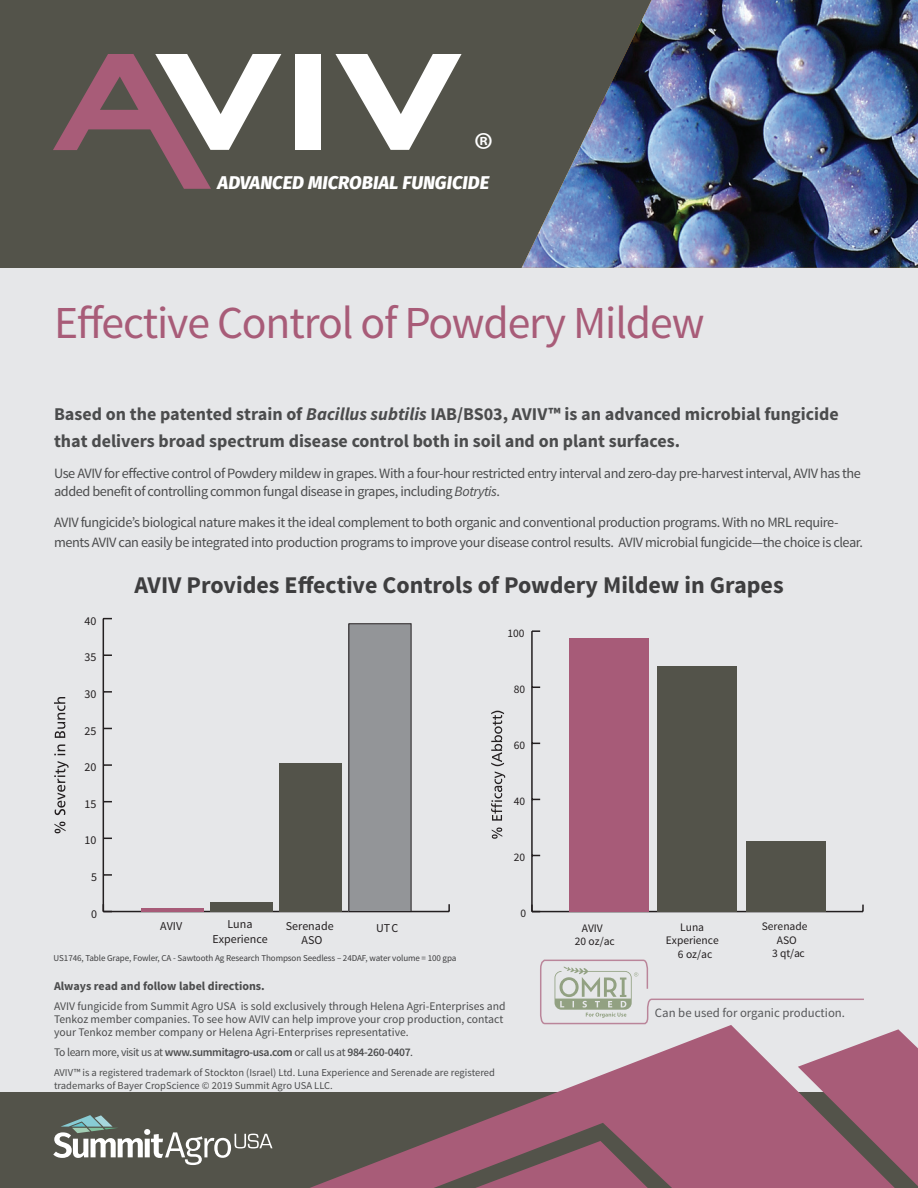
<style>
.page{position:relative;width:918px;height:1188px;background:#e6e7e9}
.page>*{position:absolute;margin:0;border:0;box-sizing:border-box;transform-origin:0 0}
.t1{font:48.3px "Myriad Pro";color:#fff}
.t2{font:45.75px "Source Sans Pro";letter-spacing:-.025em;color:#a85c78}
.t3{font:700 24px "Source Sans Pro";color:#3e3e3f}
.t4{font:italic 800 18.45px "Fira Sans";color:#fff}
.t5{font:700 18px/27px "Source Sans Pro";color:#4b4c4d}
.t6{font:14.25px/18.8px "Source Sans Pro";letter-spacing:-.03em;color:#4b4c4d}
.t7{font:12.75px "Source Sans Pro";color:#57585a}
.t8{font:12px/14.4px "Source Sans Pro";color:#231f20;text-align:center}
.t9{font:700 12px "Source Sans Pro";color:#4b4c4d}
.t10{font:11.7px/12.8px "Source Sans Pro";color:#4b4c4d}
.t11{font:600 11.7px "Source Sans Pro";letter-spacing:-.03em;color:#4b4c4d}
.t12{font:11.55px/13.8px "Source Sans Pro";color:#231f20;text-align:center}
.t13{font:10.5px/12.8px "Source Sans Pro";color:#4b4c4d}
.t14{font:9px "Source Sans Pro";letter-spacing:-.01em;color:#3e3e3f}
.s1{font-style:italic}
.s2{font-weight:400}
</style>
<div class="page">
<div style="left:0;top:1093px;width:918px;height:95px;background:#53534a"></div>
<svg style="left:309px;top:1092px;width:166px;height:96px"></svg>
<svg style="left:53px;top:1115px;width:220px;height:50px"></svg>
<div style="left:0;top:0;width:679px;height:268px;background:#53534a"></div>
<img style="left:522px;top:0;width:396px;height:268px">
<svg style="left:53px;top:54px;width:228px;height:135px"></svg>
<svg style="left:335px;top:54px;width:127px;height:96px"></svg>
<div style="left:296px;top:54px;width:25px;height:96px;background:#fff"></div>
<svg style="left:475px;top:959px;width:443px;height:229px"></svg>
<svg style="left:448px;top:904px;width:2px;height:8px"></svg>
<hr style="left:103px;top:911px;width:346px;height:1px;background:#231f20">
<svg style="left:104px;top:654px;width:8px;height:2px"></svg>
<svg style="left:104px;top:691px;width:8px;height:2px"></svg>
<svg style="left:104px;top:764px;width:8px;height:2px"></svg>
<svg style="left:104px;top:874px;width:8px;height:2px"></svg>
<svg style="left:104px;top:904px;width:8px;height:7px"></svg>
<hr style="left:103px;top:619px;width:1px;height:293px;background:#231f20">
<div style="left:349px;top:624px;width:62px;height:288px;background:#939598"></div>
<div style="left:348px;top:623px;width:63px;height:289px;border:1px solid #231f20"></div>
<div style="left:280px;top:763px;width:62px;height:149px;background:#53534a"></div>
<div style="left:211px;top:902px;width:62px;height:10px;background:#53534a"></div>
<hr style="left:141px;top:908px;width:63px;height:4px;background:#a75b78">
<svg style="left:54px;top:822px;width:12px;height:11px"></svg>
<svg style="left:54px;top:761px;width:15px;height:54px"></svg>
<svg style="left:54px;top:744px;width:11px;height:11px"></svg>
<svg style="left:54px;top:697px;width:11px;height:41px"></svg>
<svg style="left:492px;top:828px;width:10px;height:11px"></svg>
<svg style="left:491px;top:711px;width:14px;height:110px"></svg>
<svg style="left:862px;top:905px;width:2px;height:7px"></svg>
<hr style="left:532px;top:911px;width:331px;height:1px;background:#231f20">
<svg style="left:532px;top:630px;width:8px;height:2px"></svg>
<hr style="left:531px;top:631px;width:2px;height:281px;background:#231f20">
<div style="left:746px;top:841px;width:79px;height:71px;background:#53534a"></div>
<div style="left:658px;top:666px;width:79px;height:246px;background:#53534a"></div>
<div style="left:569px;top:638px;width:80px;height:274px;background:#a75b78"></div>
<h1 class="t1" style="left:473px;top:121px;width:22px">®</h1>
<p class="t4" style="left:218px;top:166px;width:273px">ADVANCED MICROBIAL FUNGICIDE</p>
<h2 class="t2" style="left:54px;top:295px;width:652px">Effective Control of Powdery Mildew</h2>
<p class="t5" style="left:54px;top:401px;width:786px">Based on the patented strain of <span class="s1">Bacillus subtilis</span> IAB/BS03, AVIV™ is an advanced microbial fungicide that delivers broad spectrum disease control both in soil and on plant surfaces.</p>
<p class="t6" style="left:54px;top:464px;width:809px">Use AVIV for effective control of Powdery mildew in grapes. With a four-hour restricted entry interval and zero-day pre-harvest interval, AVIV has the added benefit of controlling common fungal disease in grapes, including <span class="s1">Botrytis</span>.</p>
<p class="t6" style="left:54px;top:513px;width:811px;line-height:19.5px">AVIV fungicide’s biological nature makes it the ideal complement to both organic and conventional production programs. With no MRL require&shy;ments AVIV can easily be integrated into production programs to improve your disease control results. AVIV microbial fungicide—the choice is clear.</p>
<p class="t8" style="left:85px;top:614px;width:13px">40</p>
<p class="t8" style="left:85px;top:650px;width:13px">35</p>
<p class="t8" style="left:85px;top:687px;width:13px">30</p>
<p class="t8" style="left:85px;top:724px;width:13px">25</p>
<p class="t8" style="left:85px;top:760px;width:13px">20</p>
<p class="t8" style="left:85px;top:797px;width:13px">15</p>
<p class="t8" style="left:85px;top:833px;width:13px">10</p>
<p class="t8" style="left:91px;top:870px;width:7px">5</p>
<p class="t8" style="left:91px;top:907px;width:7px">0</p>
<h3 class="t3" style="left:134px;top:570px;width:651px">AVIV Provides Effective Controls of Powdery Mildew in Grapes</h3>
<p class="t12" style="left:508px;top:626px;width:19px">100</p>
<p class="t12" style="left:514px;top:683px;width:13px">80</p>
<p class="t12" style="left:514px;top:739px;width:13px">60</p>
<p class="t12" style="left:514px;top:795px;width:13px">40</p>
<p class="t12" style="left:514px;top:851px;width:13px">20</p>
<p class="t12" style="left:520px;top:907px;width:7px">0</p>
<p class="t8" style="left:160px;top:919px;width:24px">AVIV</p>
<p class="t8" style="left:212px;top:917px;width:57px">Luna<br>Experience</p>
<p class="t8" style="left:286px;top:919px;width:49px">Serenade</p>
<p class="t8" style="left:376px;top:921px;width:24px">UTC</p>
<p class="t8" style="left:302px;top:933px;width:22px">ASO</p>
<p class="t14" style="left:54px;top:952px;width:404px">US1746, Table Grape, Fowler, CA - Sawtooth Ag Research Thompson Seedless – 24DAF, water volume = 100 gpa</p>
<p class="t9" style="left:54px;top:978px;width:212px">Always read and follow label directions.</p>
<p class="t10" style="left:54px;top:1000px;width:453px">AVIV fungicide from Summit Agro USA is sold exclusively through Helena Agri-Enterprises and<br>Tenkoz member companies. To see how AVIV can help improve your crop production, contact your Tenkoz member company or Helena Agri-Enterprises representative.</p>
<p class="t11" style="left:54px;top:1045px;width:361px"><span class="s2">To learn more, visit us at</span> www.summitagro-usa.com <span class="s2">or call us at</span> 984-260-0407<span class="s2">.</span></p>
<p class="t13" style="left:54px;top:1066px;width:442px">AVIV™ is a registered trademark of Stockton (Israel) Ltd. Luna Experience and Serenade are registered trademarks of Bayer CropScience © 2019 Summit Agro USA LLC.</p>
<p class="t12" style="left:575px;top:921px;width:41px">AVIV<br>20 oz/ac</p>
<p class="t12" style="left:666px;top:920px;width:54px">Luna<br>Experience<br>6 oz/ac</p>
<p class="t12" style="left:762px;top:919px;width:47px">Serenade</p>
<p class="t12" style="left:777px;top:933px;width:22px">ASO</p>
<p class="t12" style="left:772px;top:947px;width:34px">3 qt/ac</p>
<p class="t7" style="left:655px;top:1005px;width:192px">Can be used for organic production.</p>
</div>
